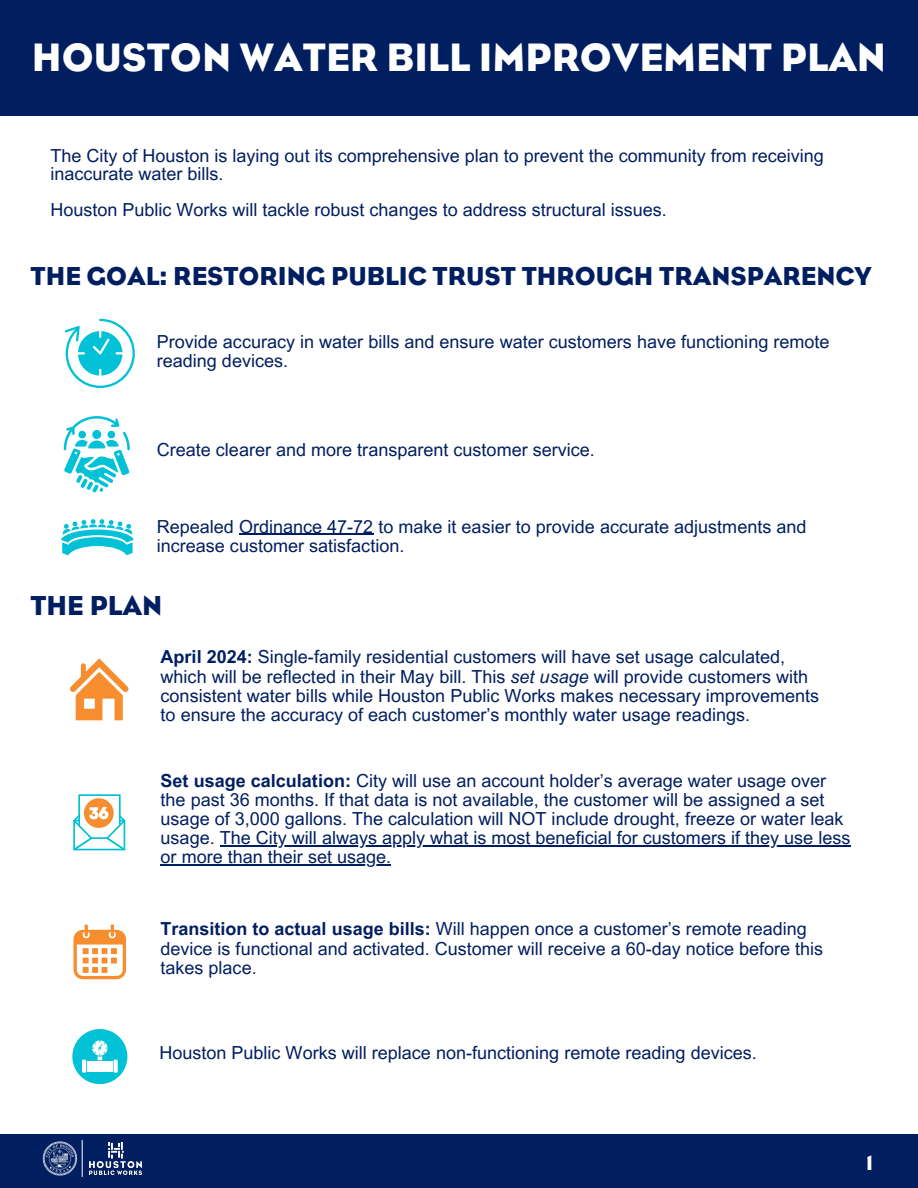
<style>
.page{position:relative;width:918px;height:1188px;background:#fff}
.page>*{position:absolute;margin:0;border:0;box-sizing:border-box;transform-origin:0 0}
.t1{font:40.5px "Eagle";color:#fff}
.t2{font:28.05px "Eagle";color:#001e60}
.t3{font:26.55px "Eagle";color:#001e60}
.t4{font:21px "Eagle";color:#fff}
.t5{font:18px/19.2px "Arial MT Pro";color:#001e60}
.s1{font-weight:700}
.s2{font-style:italic}
</style>
<div class="page">
<div style="left:0;top:0;width:918px;height:116px;background:#001e60"></div>
<div style="left:0;top:1134px;width:918px;height:54px;background:#001e60"></div>
<img style="left:42px;top:1141px;width:35px;height:35px">
<img style="left:90px;top:1143px;width:51px;height:31px">
<hr style="left:82px;top:1140px;width:1px;height:37px;background:#fff">
<svg style="left:73px;top:794px;width:52px;height:56px"></svg>
<hr style="left:220px;top:845px;width:630px;height:2px;background:#001e60">
<hr style="left:161px;top:865px;width:230px;height:1px;background:#001e60">
<svg style="left:74px;top:924px;width:52px;height:55px"></svg>
<svg style="left:70px;top:658px;width:59px;height:62px"></svg>
<svg style="left:72px;top:1029px;width:55px;height:55px"></svg>
<hr style="left:82px;top:1060px;width:4px;height:13px;background:#fff">
<svg style="left:65px;top:319px;width:69px;height:69px"></svg>
<svg style="left:64px;top:416px;width:66px;height:76px"></svg>
<svg style="left:61px;top:519px;width:72px;height:36px"></svg>
<hr style="left:239px;top:534px;width:134px;height:1px;background:#001e60">
<p class="t1" style="left:32px;top:34px;width:856px">HOUSTON WATER BILL IMPROVEMENT PLAN</p>
<p class="t5" style="left:51px;top:149px;width:775px;line-height:18px">The City of Houston is laying out its comprehensive plan to prevent the community from receiving inaccurate water bills.</p>
<p class="t5" style="left:51px;top:203px;width:618px">Houston Public Works will tackle robust changes to address structural issues.</p>
<h2 class="t3" style="left:31px;top:261px;width:843px">THE GOAL: RESTORING PUBLIC TRUST THROUGH TRANSPARENCY</h2>
<p class="t5" style="left:157px;top:334px;width:674px">Provide accuracy in water bills and ensure water customers have functioning remote reading devices.</p>
<p class="t5" style="left:157px;top:443px;width:440px">Create clearer and more transparent customer service.</p>
<p class="t5" style="left:157px;top:519px;width:651px">Repealed Ordinance 47-72 to make it easier to provide accurate adjustments and increase customer satisfaction.</p>
<p class="t2" style="left:31px;top:589px;width:133px">THE PLAN</p>
<p class="t5" style="left:161px;top:650px;width:660px"><span class="s1">April 2024:</span> Single-family residential customers will have set usage calculated, which will be reflected in their May bill. This <span class="s2">set usage</span> will provide customers with consistent water bills while Houston Public Works makes necessary improvements to ensure the accuracy of each customer’s monthly water usage readings.</p>
<h1 class="t5" style="left:161px;top:773px;width:691px"><span class="s1">Set usage calculation:</span> City will use an account holder’s average water usage over the past 36 months. If that data is not available, the customer will be assigned a set usage of 3,000 gallons. The calculation will NOT include drought, freeze or water leak usage. The City will always apply what is most beneficial for customers if they use less</h1>
<p class="t5" style="left:161px;top:850px;width:232px">or more than their set usage.</p>
<h2 class="t5" style="left:161px;top:922px;width:664px"><span class="s1">Transition to actual usage bills:</span> Will happen once a customer’s remote reading device is functional and activated. Customer will receive a 60-day notice before this takes place.</h2>
<p class="t5" style="left:159px;top:1046px;width:599px">Houston Public Works will replace non-functioning remote reading devices.</p>
<p class="t4" style="left:866px;top:1151px;width:8px">1</p>
</div>
